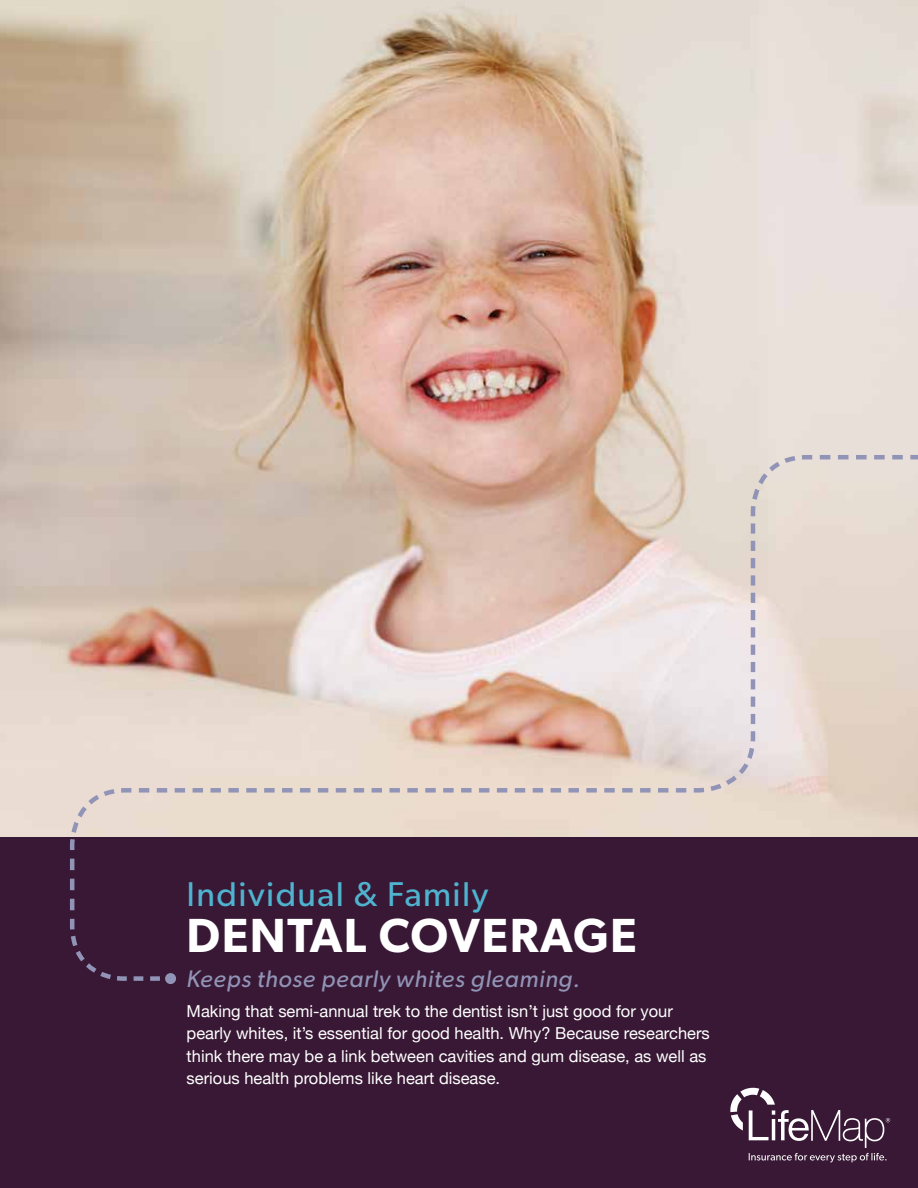
<style>
.page{position:relative;width:918px;height:1188px;background:#fff}
.page>*{position:absolute;margin:0;border:0;box-sizing:border-box;transform-origin:0 0}
.t1{font:600 48px "Gibson";letter-spacing:.03em;color:#fff}
.t2{font:34.5px "Gibson";letter-spacing:.04em;color:#4fb3cf}
.t3{font:italic 24px "Gibson";letter-spacing:.03em;color:#9194b6}
.t4{font:16.5px/22.5px "Helvetica Neue";color:#fff}
</style>
<div class="page">
<div style="left:0;top:197px;width:918px;height:991px;background:#381834"></div>
<img style="left:0;top:0;width:918px;height:837px">
<svg style="left:68px;top:453px;width:850px;height:530px"></svg>
<svg style="left:730px;top:1087px;width:160px;height:75px"></svg>
<h2 class="t2" style="left:187px;top:873px;width:303px">Individual &amp; Family</h2>
<h1 class="t1" style="left:187px;top:907px;width:452px">DENTAL COVERAGE</h1>
<h3 class="t3" style="left:187px;top:965px;width:395px">Keeps those pearly whites gleaming.</h3>
<p class="t4" style="left:187px;top:1001px;width:525px">Making that semi-annual trek to the dentist isn’t just good for your pearly whites, it’s essential for good health. Why? Because researchers think there may be a link between cavities and gum disease, as well as serious health problems like heart disease.</p>
</div>
